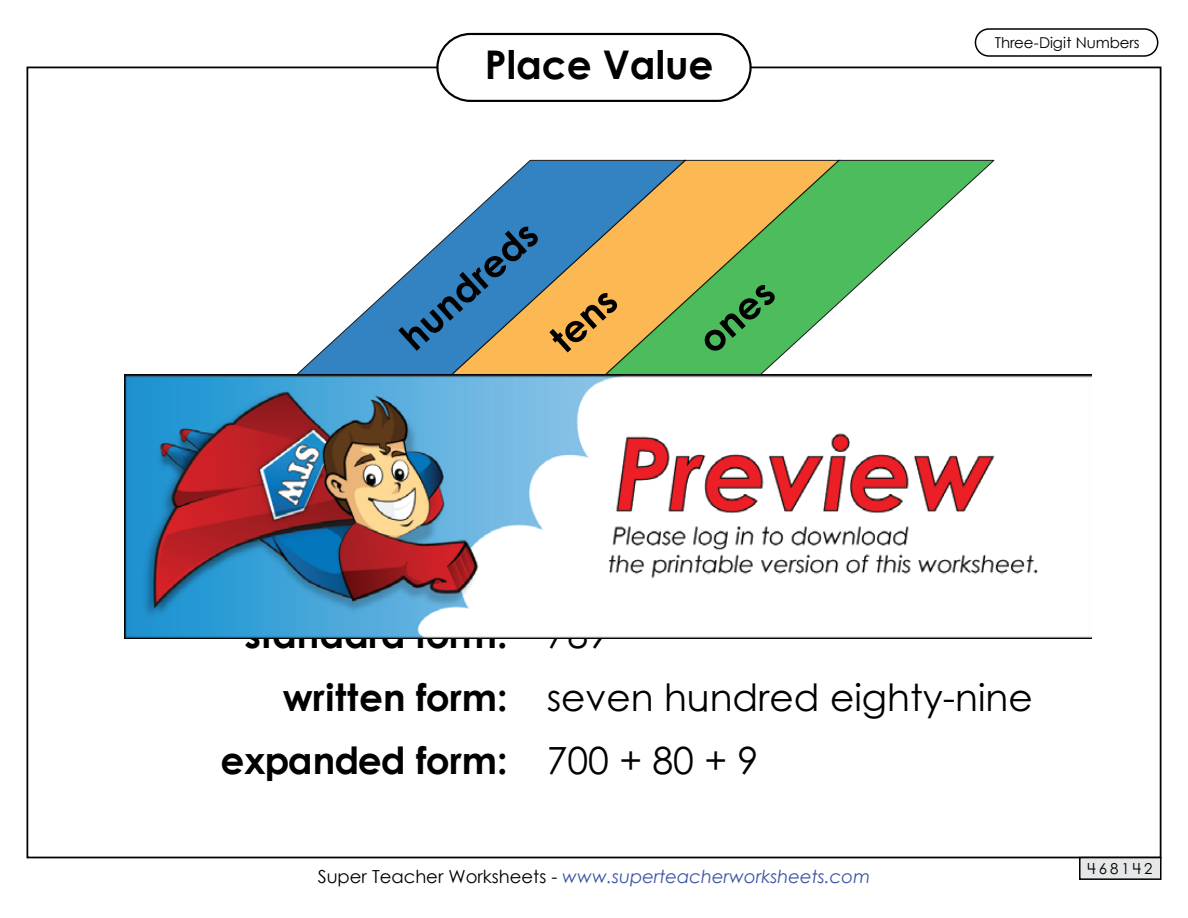
<style>
.page{position:relative;width:1188px;height:918px;background:#fff}
.page>*{position:absolute;margin:0;border:0;box-sizing:border-box;transform-origin:0 0}
.t1{font:700 39.6px "Century Gothic 2";color:#010101}
.t2{font:37.5px "Century STW4";color:#010101}
.t3{font:700 37.5px "Century STW4";letter-spacing:-.02em;color:#010101}
.t4{font:700 37.5px "Century STW4";color:#010101}
.t5{font:700 37.5px "Century Gothic 2";color:#010101}
.t6{font:italic 18px "Century Gothic 2";color:#3a53a4}
.t7{font:15px "Century Gothic 2";color:#010101}
.t8{font:15px "Century STW4";letter-spacing:.2em;color:#010101}
.s1{font-weight:400}
.s2{font-weight:700}
.s3{font-style:normal;color:#010101}
</style>
<div class="page">
<svg style="left:686px;top:160px;width:308px;height:214px"></svg>
<svg style="left:297px;top:160px;width:389px;height:214px"></svg>
<div style="left:436px;top:33px;width:316px;height:69px;border:2px solid #010101;border-radius:33px"></div>
<div style="left:1079px;top:857px;width:83px;height:23px;background:#e6e7e8;border:2px solid #010101"></div>
<div style="left:975px;top:28px;width:183px;height:29px;border:2px solid #010101;border-radius:14px"></div>
<img style="left:124px;top:374px;width:967px;height:264px">
<h1 class="t1" style="left:485px;top:35px;width:230px">Place Value</h1>
<h2 class="t5" style="left:387px;top:321px;width:172px;rotate:-42deg">hundreds</h2>
<h2 class="t5" style="left:537px;top:323px;width:76px;rotate:-42deg">tens</h2>
<h2 class="t5" style="left:685px;top:324px;width:89px;rotate:-42deg">ones</h2>
<p class="t7" style="left:995px;top:32px;width:147px">Three-Digit Numbers</p>
<h2 class="t4" style="left:244px;top:606px;width:366px">standard form: <span class="s1">789</span></h2>
<h2 class="t2" style="left:283px;top:671px;width:752px"><span class="s2">written form:</span> seven hundred eighty-nine</h2>
<h2 class="t3" style="left:220px;top:732px;width:539px">expanded form: <span class="s1">700 + 80 + 9</span></h2>
<p class="t6" style="left:318px;top:864px;width:554px"><span class="s3">Super Teacher Worksheets -</span> www.superteacherworksheets.com</p>
<p class="t8" style="left:1088px;top:858px;width:66px">468142</p>
</div>
